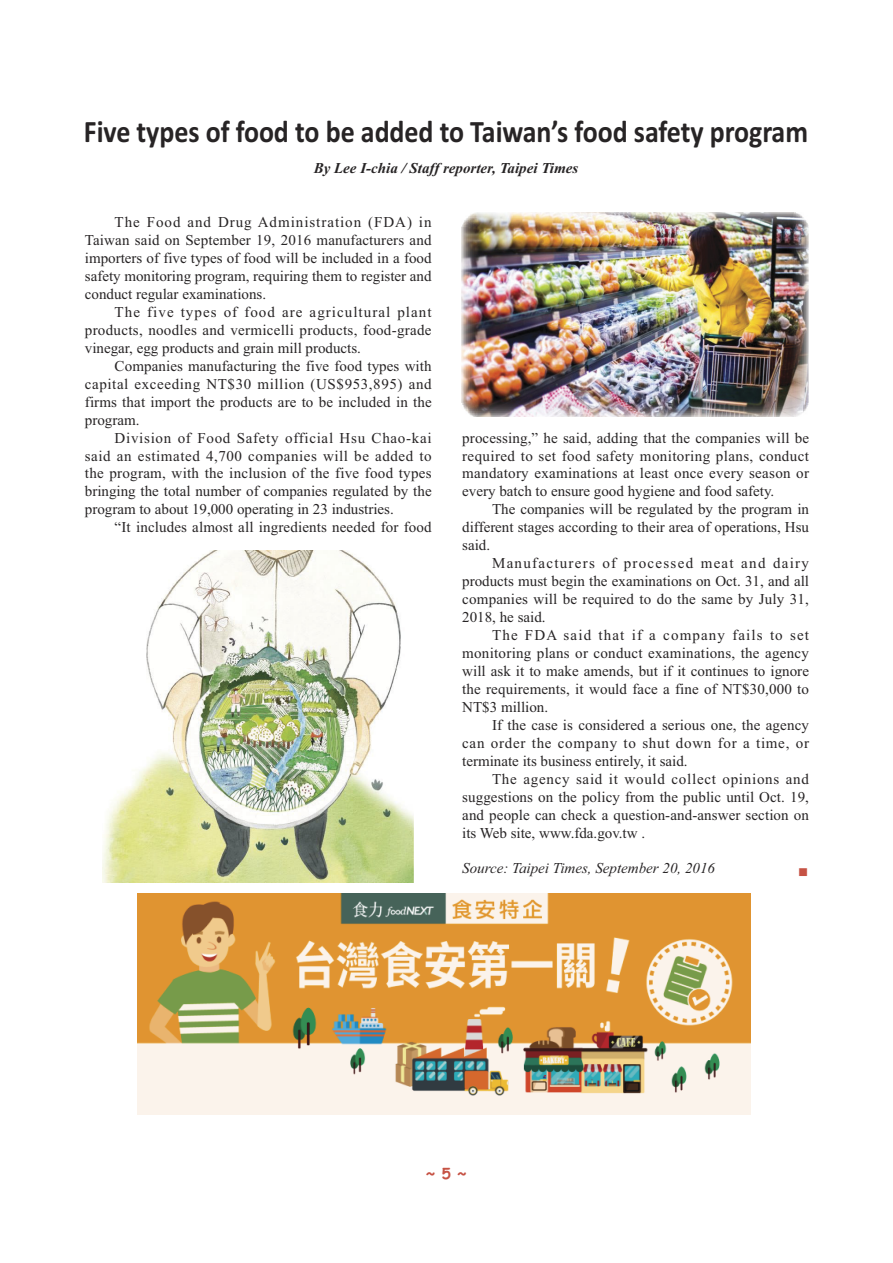
<style>
.page{position:relative;width:893px;height:1263px;background:#fff}
.page>*{position:absolute;margin:0;border:0;box-sizing:border-box;transform-origin:0 0}
.t1{font:700 31.35px "Calibri";color:#272425;scale:.89 1}
.t2{font:15px/18px "Times New Roman";color:#272425;text-align:justify}
.t3{font:italic 700 15px "Times New Roman";color:#272425}
.t4{font:italic 15px "Times New Roman";color:#272425}
.t5{font:700 15px "Comic Sans MS";color:#c65244}
.t6{font:13.5px "Wingdings";color:#c65244}
</style>
<div class="page">
<img style="left:138px;top:894px;width:612px;height:221px">
<img style="left:103px;top:551px;width:310px;height:332px">
<img style="left:462px;top:212px;width:346px;height:205px">
<h1 class="t1" style="left:84px;top:121px;width:815px">Five types of food to be added to Taiwan’s food safety program</h1>
<p class="t3" style="left:314px;top:163px;width:266px">By Lee I-chia / Staff reporter, Taipei Times</p>
<p class="t2" style="left:85px;top:214px;width:348px;text-indent:30px">The Food and Drug Administration (FDA) in Taiwan said on September 19, 2016 manufacturers and importers of five types of food will be included in a food safety monitoring program, requiring them to register and conduct regular examinations.</p>
<p class="t2" style="left:85px;top:304px;width:348px;text-indent:30px">The five types of food are agricultural plant products, noodles and vermicelli products, food-grade vinegar, egg products and grain mill products.</p>
<p class="t2" style="left:85px;top:358px;width:348px;text-indent:30px">Companies manufacturing the five food types with capital exceeding NT$30 million (US$953,895) and firms that import the products are to be included in the program.</p>
<p class="t2" style="left:85px;top:430px;width:348px;text-indent:30px">Division of Food Safety official Hsu Chao-kai said an estimated 4,700 companies will be added to the program, with the inclusion of the five food types bringing the total number of companies regulated by the program to about 19,000 operating in 23 industries.</p>
<p class="t2" style="left:115px;top:520px;width:318px">“It includes almost all ingredients needed for food</p>
<p class="t2" style="left:462px;top:430px;width:348px">processing,” he said, adding that the companies will be required to set food safety monitoring plans, conduct mandatory examinations at least once every season or every batch to ensure good hygiene and food safety.</p>
<p class="t2" style="left:462px;top:502px;width:348px;text-indent:30px">The companies will be regulated by the program in different stages according to their area of operations, Hsu said.</p>
<p class="t2" style="left:462px;top:555px;width:348px;text-indent:30px">Manufacturers of processed meat and dairy products must begin the examinations on Oct. 31, and all companies will be required to do the same by July 31, 2018, he said.</p>
<p class="t2" style="left:462px;top:627px;width:348px;text-indent:30px">The FDA said that if a company fails to set monitoring plans or conduct examinations, the agency will ask it to make amends, but if it continues to ignore the requirements, it would face a fine of NT$30,000 to NT$3 million.</p>
<p class="t2" style="left:462px;top:717px;width:348px;text-indent:30px">If the case is considered a serious one, the agency can order the company to shut down for a time, or terminate its business entirely, it said.</p>
<p class="t2" style="left:462px;top:771px;width:348px;text-indent:30px">The agency said it would collect opinions and suggestions on the policy from the public until Oct. 19, and people can check a question-and-answer section on its Web site, www.fda.gov.tw .</p>
<p class="t4" style="left:462px;top:863px;width:254px">Source: Taipei Times, September 20, 2016</p>
<p class="t6" style="left:798px;top:864px;width:12px">■</p>
<p class="t5" style="left:426px;top:1166px;width:42px">~ 5 ~</p>
</div>
